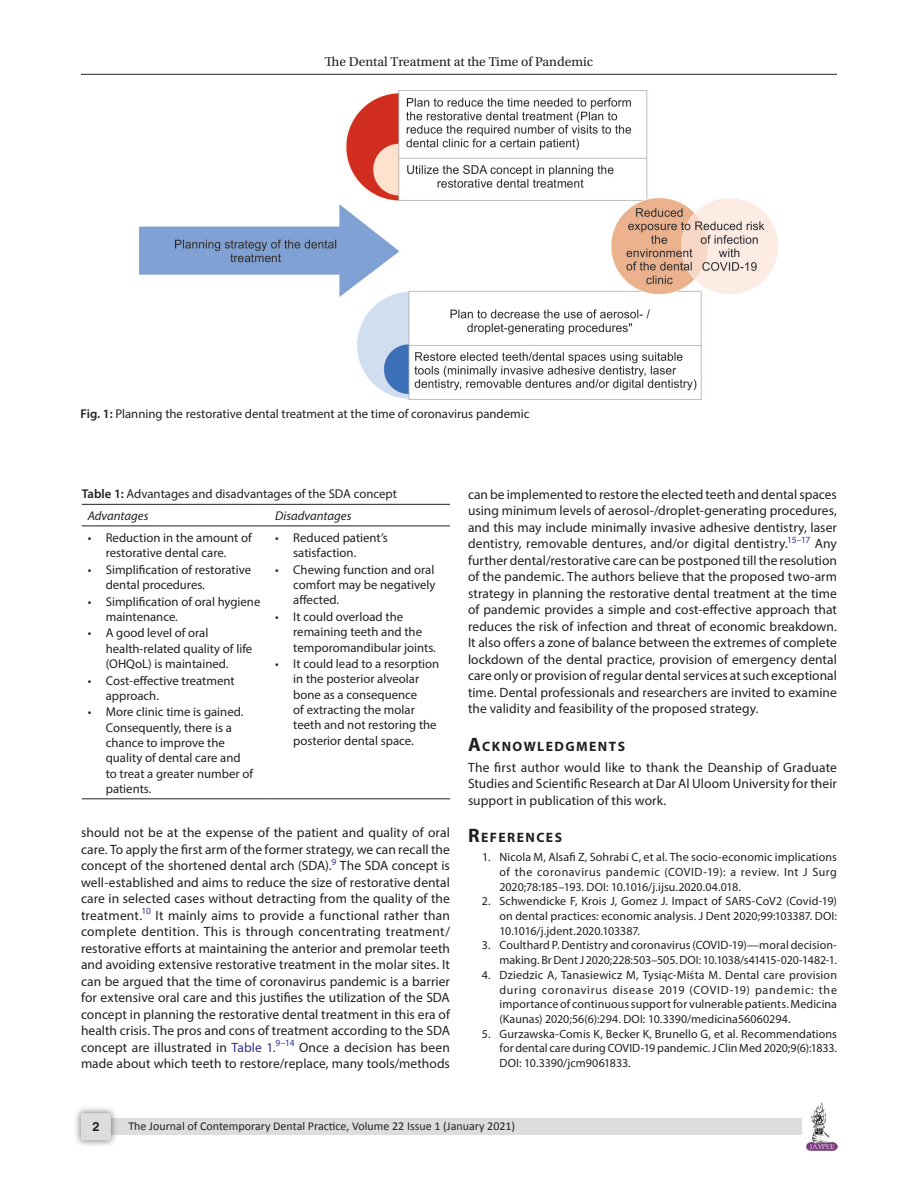
<style>
.page{position:relative;width:918px;height:1188px;background:#fff}
.page>*{position:absolute;margin:0;border:0;box-sizing:border-box;transform-origin:0 0}
.Head-1{font:700 13.65px "Myriad Pro";letter-spacing:.105em;color:#231f20}
.Para-NoIndent{font:13.5px/16.5px "Myriad Pro";letter-spacing:.005em;color:#231f20;text-align:justify}
.t1{font:13.5px "Utopia Std";color:#231f20}
.TableBody{font:12.75px/15.3px "Myriad Pro";color:#231f20}
.FigCaption{font:12.75px "Myriad Pro";color:#231f20}
.TableCaption{font:12.75px "Myriad Pro";color:#231f20}
.TableHeader{font:italic 12.75px "Myriad Pro";color:#231f20}
.t2{font:700 12.75px "Helvetica LT Std";color:#231f20}
.References{font:12px/14.7px "Myriad Pro";letter-spacing:.005em;color:#231f20;text-align:justify}
.t3{font:12px "Calibri";color:#231f20}
.s1{font-weight:600}
.s2{color:#2e3092}
.s3{font-size:19.5px}
</style>
<div class="page">
<hr style="left:81px;top:74px;width:756px;height:1px;background:#231f20">
<img style="left:807px;top:1103px;width:30px;height:48px">
<div style="left:96px;top:1119px;width:706px;height:16px;background:#dcdddf"></div>
<div style="left:73px;top:1106px;width:45px;height:41px;background:#231f20;opacity:.61"></div>
<div style="left:81px;top:1113px;width:30px;height:27px;background:#dcdddf;border-radius:2px"></div>
<img style="left:139px;top:90px;width:639px;height:310px">
<hr style="left:82px;top:504px;width:187px;height:1px;background:#231f20">
<hr style="left:269px;top:504px;width:181px;height:1px;background:#231f20">
<hr style="left:82px;top:526px;width:187px;height:1px;background:#231f20">
<hr style="left:269px;top:526px;width:181px;height:1px;background:#231f20">
<hr style="left:82px;top:798px;width:187px;height:1px;background:#231f20">
<hr style="left:269px;top:798px;width:181px;height:1px;background:#231f20">
<p class="t1" style="left:325px;top:55px;width:270px">The Dental Treatment at the Time of Pandemic</p>
<p class="FigCaption" style="left:81px;top:406px;width:450px"><span class="s1">Fig. 1:</span> Planning the restorative dental treatment at the time of coronavirus pandemic</p>
<p class="TableCaption" style="left:82px;top:486px;width:317px"><span class="s1">Table 1:</span> Advantages and disadvantages of the SDA concept</p>
<p class="TableHeader" style="left:88px;top:508px;width:62px">Advantages</p>
<p class="TableHeader" style="left:275px;top:508px;width:78px">Disadvantages</p>
<p class="TableBody" style="left:88px;top:530px;width:165px;text-align:center">• Reduction in the amount of restorative dental care.</p>
<p class="TableBody" style="left:106px;top:562px;width:147px;text-indent:-18px">• Simplification of restorative dental procedures.</p>
<p class="TableBody" style="left:106px;top:593px;width:156px;text-indent:-18px">• Simplification of oral hygiene maintenance.</p>
<p class="TableBody" style="left:106px;top:625px;width:148px;text-indent:-18px">• A good level of oral health-related quality of life (OHQoL) is maintained.</p>
<p class="TableBody" style="left:106px;top:672px;width:131px;text-indent:-18px">• Cost-effective treatment approach.</p>
<p class="TableBody" style="left:106px;top:704px;width:149px;text-indent:-18px">• More clinic time is gained.<br>Consequently, there is a chance to improve the quality of dental care and to treat a greater number of patients.</p>
<p class="TableBody" style="left:293px;top:530px;width:96px;text-indent:-18px">• Reduced patient’s satisfaction.</p>
<p class="TableBody" style="left:293px;top:562px;width:144px;text-align:justify;text-indent:-18px">• Chewing function and oral comfort may be negatively affected.</p>
<p class="TableBody" style="left:293px;top:609px;width:144px;text-indent:-18px">• It could overload the remaining teeth and the temporomandibular joints.</p>
<p class="TableBody" style="left:293px;top:656px;width:148px;text-indent:-18px">• It could lead to a resorption in the posterior alveolar bone as a consequence<br>of extracting the molar teeth and not restoring the posterior dental space.</p>
<p class="Para-NoIndent" style="left:81px;top:824px;width:371px">should not be at the expense of the patient and quality of oral care. To apply the first arm of the former strategy, we can recall the concept of the shortened dental arch (SDA).<sup>9</sup> The SDA concept is well-established and aims to reduce the size of restorative dental care in selected cases without detracting from the quality of the treatment.<sup>10</sup> It mainly aims to provide a functional rather than complete dentition. This is through concentrating treatment/ restorative efforts at maintaining the anterior and premolar teeth and avoiding extensive restorative treatment in the molar sites. It can be argued that the time of coronavirus pandemic is a barrier for extensive oral care and this justifies the utilization of the SDA concept in planning the restorative dental treatment in this era of health crisis. The pros and cons of treatment according to the SDA concept are illustrated in <span class="s2">Table 1.</span><sup>9–14</sup> Once a decision has been made about which teeth to restore/replace, many tools/methods</p>
<p class="Para-NoIndent" style="left:468px;top:486px;width:371px">can be implemented to restore the elected teeth and dental spaces using minimum levels of aerosol-/droplet-generating procedures, and this may include minimally invasive adhesive dentistry, laser dentistry, removable dentures, and/or digital dentistry.<sup>15–17</sup> Any further dental/restorative care can be postponed till the resolution of the pandemic. The authors believe that the proposed two-arm strategy in planning the restorative dental treatment at the time of pandemic provides a simple and cost-effective approach that reduces the risk of infection and threat of economic breakdown.<br>It also offers a zone of balance between the extremes of complete lockdown of the dental practice, provision of emergency dental care only or provision of regular dental services at such exceptional time. Dental professionals and researchers are invited to examine the validity and feasibility of the proposed strategy.</p>
<p class="Head-1" style="left:468px;top:737px;width:159px"><span class="s3">A</span>CKNOWLEDGMENTS</p>
<p class="Para-NoIndent" style="left:468px;top:759px;width:371px">The first author would like to thank the Deanship of Graduate Studies and Scientific Research at Dar Al Uloom University for their support in publication of this work.</p>
<p class="Head-1" style="left:468px;top:829px;width:96px"><span class="s3">R</span>EFERENCES</p>
<p class="References" style="left:500px;top:850px;width:339px;text-indent:-17px">1. Nicola M, Alsafi Z, Sohrabi C, et al. The socio-economic implications of the coronavirus pandemic (COVID-19): a review. Int J Surg 2020;78:185–193. DOI: 10.1016/j.ijsu.2020.04.018.</p>
<p class="References" style="left:500px;top:894px;width:339px;text-indent:-18px">2. Schwendicke F, Krois J, Gomez J. Impact of SARS-CoV2 (Covid-19) on dental practices: economic analysis. J Dent 2020;99:103387. DOI:<br>10.1016/j.jdent.2020.103387.</p>
<p class="References" style="left:482px;top:938px;width:357px;text-align:right">3. Coulthard P. Dentistry and coronavirus (COVID-19)—moral decision&shy;making. Br Dent J 2020;228:503–505. DOI: 10.1038/s41415-020-1482-1.</p>
<p class="References" style="left:500px;top:967px;width:339px;text-indent:-18px">4. Dziedzic A, Tanasiewicz M, Tysiąc-Miśta M. Dental care provision during coronavirus disease 2019 (COVID-19) pandemic: the importance of continuous support for vulnerable patients. Medicina (Kaunas) 2020;56(6):294. DOI: 10.3390/medicina56060294.</p>
<p class="References" style="left:500px;top:1026px;width:339px;text-indent:-18px">5. Gurzawska-Comis K, Becker K, Brunello G, et al. Recommendations for dental care during COVID-19 pandemic. J Clin Med 2020;9(6):1833.<br>DOI: 10.3390/jcm9061833.</p>
<p class="t2" style="left:92px;top:1119px;width:9px">2</p>
<p class="t3" style="left:128px;top:1118px;width:388px">The Journal of Contemporary Dental Practice, Volume 22 Issue 1 (January 2021)</p>
</div>
